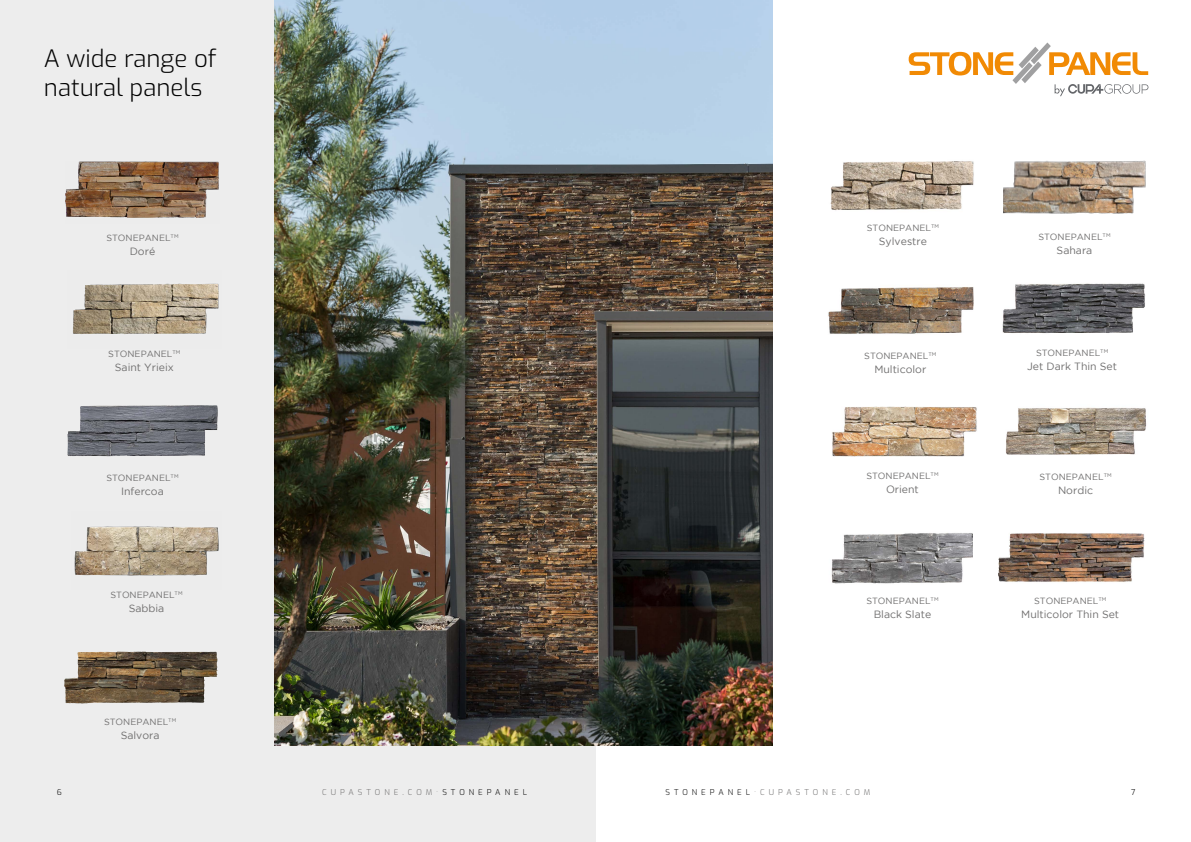
<style>
.page{position:relative;width:1191px;height:842px;background:#fff}
.page>*{position:absolute;margin:0;border:0;box-sizing:border-box;transform-origin:0 0}
.t1{font:300 24px/28.8px "Exo";color:#000}
.t2{font:10.5px "Gotham";color:#706f6f}
.t3{font:9px "Gotham";color:#706f6f}
.t4{font:300 8px "Exo";letter-spacing:.5em;color:#706f6f}
.t5{font:300 8px "Exo";color:#000}
.s1{color:#000}
</style>
<div class="page">
<div style="left:0;top:0;width:595px;height:842px;background:#ededed"></div>
<img style="left:274px;top:0;width:498px;height:746px">
<img style="left:67px;top:405px;width:151px;height:52px">
<img style="left:73px;top:283px;width:146px;height:51px">
<img style="left:65px;top:162px;width:154px;height:56px">
<img style="left:64px;top:651px;width:80px;height:52px">
<img style="left:1005px;top:407px;width:142px;height:48px">
<img style="left:830px;top:161px;width:144px;height:50px">
<img style="left:999px;top:533px;width:146px;height:49px">
<img style="left:1002px;top:283px;width:143px;height:50px">
<img style="left:832px;top:406px;width:145px;height:51px">
<img style="left:74px;top:526px;width:145px;height:50px">
<img style="left:828px;top:287px;width:145px;height:47px">
<img style="left:831px;top:533px;width:141px;height:51px">
<svg style="left:908px;top:43px;width:240px;height:53px"></svg>
<img style="left:1003px;top:160px;width:143px;height:54px">
<h1 class="t1" style="left:44px;top:43px;width:174px">A wide range of natural panels</h1>
<p class="t3" style="left:106px;top:233px;width:74px">STONEPANEL<sup>TM</sup></p>
<p class="t2" style="left:130px;top:246px;width:27px">Doré</p>
<p class="t3" style="left:867px;top:222px;width:74px">STONEPANEL<sup>TM</sup></p>
<p class="t2" style="left:879px;top:235px;width:50px">Sylvestre</p>
<p class="t3" style="left:1038px;top:232px;width:74px">STONEPANEL<sup>TM</sup></p>
<p class="t2" style="left:1056px;top:244px;width:37px">Sahara</p>
<p class="t3" style="left:108px;top:349px;width:74px">STONEPANEL<sup>TM</sup></p>
<p class="t2" style="left:115px;top:361px;width:60px">Saint Yrieix</p>
<p class="t3" style="left:864px;top:351px;width:74px">STONEPANEL<sup>TM</sup></p>
<p class="t2" style="left:874px;top:364px;width:53px">Multicolor</p>
<p class="t3" style="left:1036px;top:348px;width:74px">STONEPANEL<sup>TM</sup></p>
<p class="t2" style="left:1027px;top:361px;width:91px">Jet Dark Thin Set</p>
<p class="t3" style="left:106px;top:473px;width:74px">STONEPANEL<sup>TM</sup></p>
<p class="t2" style="left:121px;top:486px;width:44px">Infercoa</p>
<p class="t3" style="left:866px;top:471px;width:74px">STONEPANEL<sup>TM</sup></p>
<p class="t2" style="left:886px;top:484px;width:34px">Orient</p>
<p class="t3" style="left:1039px;top:472px;width:74px">STONEPANEL<sup>TM</sup></p>
<p class="t2" style="left:1058px;top:484px;width:37px">Nordic</p>
<p class="t3" style="left:110px;top:590px;width:74px">STONEPANEL<sup>TM</sup></p>
<p class="t2" style="left:129px;top:603px;width:37px">Sabbia</p>
<p class="t3" style="left:866px;top:595px;width:74px">STONEPANEL<sup>TM</sup></p>
<p class="t2" style="left:873px;top:608px;width:59px">Black Slate</p>
<p class="t3" style="left:1034px;top:596px;width:74px">STONEPANEL<sup>TM</sup></p>
<p class="t2" style="left:1021px;top:608px;width:99px">Multicolor Thin Set</p>
<p class="t3" style="left:104px;top:717px;width:74px">STONEPANEL<sup>TM</sup></p>
<p class="t2" style="left:121px;top:730px;width:40px">Salvora</p>
<p class="t5" style="left:57px;top:787px;width:7px">6</p>
<p class="t4" style="left:322px;top:787px;width:206px">CUPASTONE.COM·<span class="s1">STONEPANEL</span></p>
<p class="t4" style="left:665px;top:787px;width:206px"><span class="s1">STONEPANEL</span>·CUPASTONE.COM</p>
<p class="t5" style="left:1131px;top:787px;width:6px">7</p>
</div>
